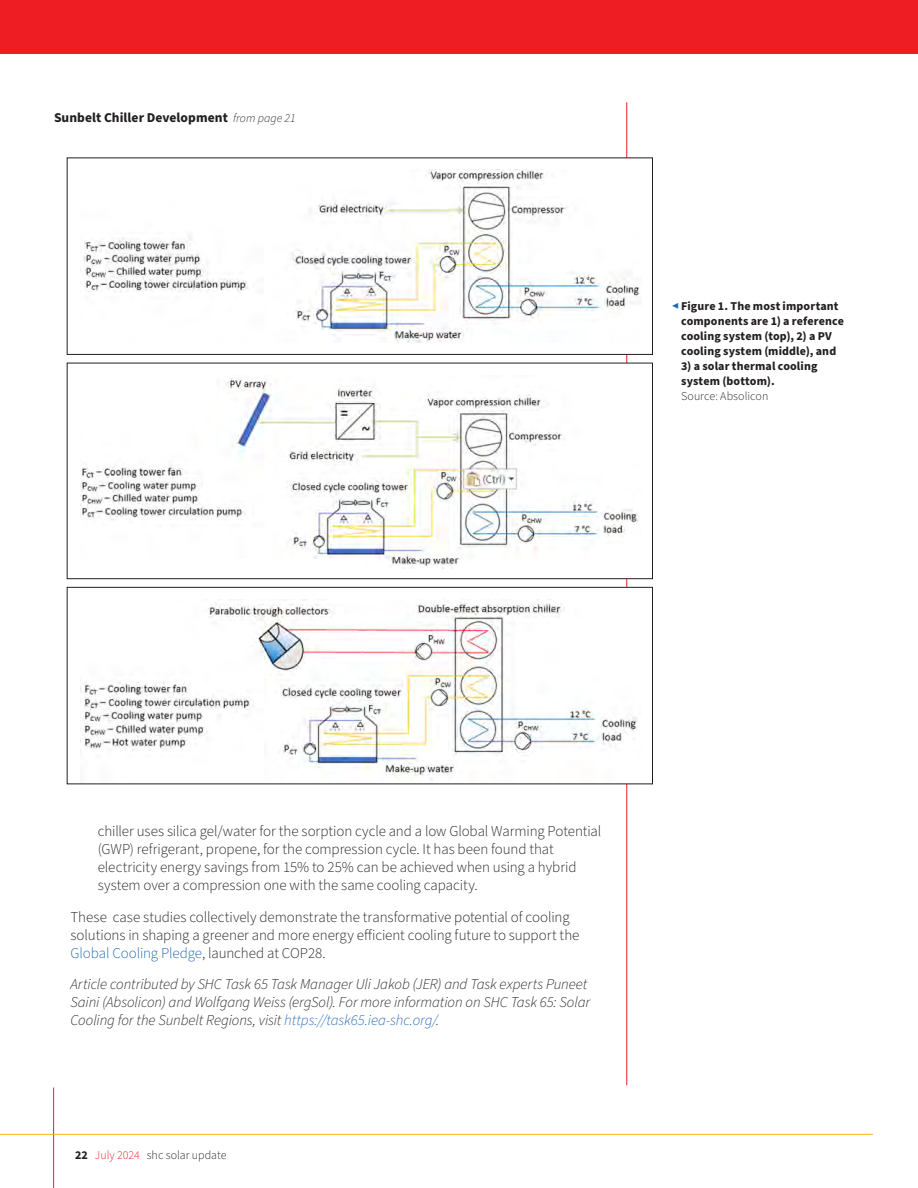
<style>
.page{position:relative;width:918px;height:1188px;background:#fff}
.page>*{position:absolute;margin:0;border:0;box-sizing:border-box;transform-origin:0 0}
.text{font:300 15px/18px "Source Sans Pro";letter-spacing:-.005em;color:#231f20}
.text-2{font:italic 300 15px/18px "Source Sans Pro";letter-spacing:-.01em;color:#231f20}
.text-3{font:700 13.5px "Source Sans Pro";letter-spacing:.005em;color:#231f20}
.t1{font:700 12px/15px "Source Sans Pro";letter-spacing:.01em;color:#231f20}
.t2{font:300 12px "Source Sans Pro";color:#231f20}
.s1{font-weight:300;font-style:italic;font-size:12px}
.s2{font-weight:400;color:#1e67b3}
.s3{font-weight:300}
.s4{color:#1e67b3}
.s5{font-weight:700}
.s6{color:#ee1d23}
</style>
<div class="page">
<hr style="left:53px;top:1088px;width:1px;height:100px;background:#ee1d23">
<hr style="left:0;top:1134px;width:873px;height:1px;background:#fcb615">
<hr style="left:626px;top:102px;width:1px;height:983px;background:#ee1d23">
<div style="left:0;top:0;width:918px;height:54px;background:#ee1d23"></div>
<img style="left:80px;top:170px;width:560px;height:172px">
<div style="left:67px;top:158px;width:586px;height:197px;border:1px solid #231f20"></div>
<div style="left:67px;top:363px;width:586px;height:216px;background:#fff"></div>
<img style="left:80px;top:378px;width:559px;height:191px">
<div style="left:67px;top:363px;width:586px;height:216px;border:1px solid #231f20"></div>
<img style="left:80px;top:599px;width:558px;height:183px">
<div style="left:67px;top:587px;width:586px;height:197px;border:1px solid #231f20"></div>
<p class="text-3" style="left:54px;top:108px;width:243px">Sunbelt Chiller Development <span class="s1">from page 21</span></p>
<p class="t1" style="left:681px;top:299px;width:164px;text-indent:-9px"><span class="s2">◀</span> Figure 1. The most important components are 1) a reference cooling system (top), 2) a PV cooling system (middle), and</p>
<p class="t1" style="left:681px;top:359px;width:138px">3) a solar thermal cooling system (bottom).<br><span class="s3">Source: Absolicon</span></p>
<p class="text" style="left:98px;top:823px;width:505px">chiller uses silica gel/water for the sorption cycle and a low Global Warming Potential (GWP) refrigerant, propene, for the compression cycle. It has been found that electricity energy savings from 15% to 25% can be achieved when using a hybrid system over a compression one with the same cooling capacity.</p>
<p class="text" style="left:70px;top:908px;width:510px">These case studies collectively demonstrate the transformative potential of cooling solutions in shaping a greener and more energy efficient cooling future to support the<br><span class="s4">Global Cooling Pledge</span>, launched at COP28.</p>
<p class="text-2" style="left:70px;top:976px;width:521px">Article contributed by SHC Task 65 Task Manager Uli Jakob (JER) and Task experts Puneet<br>Saini (Absolicon) and Wolfgang Weiss (ergSol). For more information on SHC Task 65: Solar<br>Cooling for the Sunbelt Regions, visit <span class="s4">https://task65.iea-shc.org/</span>.</p>
<p class="t2" style="left:75px;top:1147px;width:153px"><span class="s5">22</span> <span class="s6">July 2024</span> shc solar update</p>
</div>
